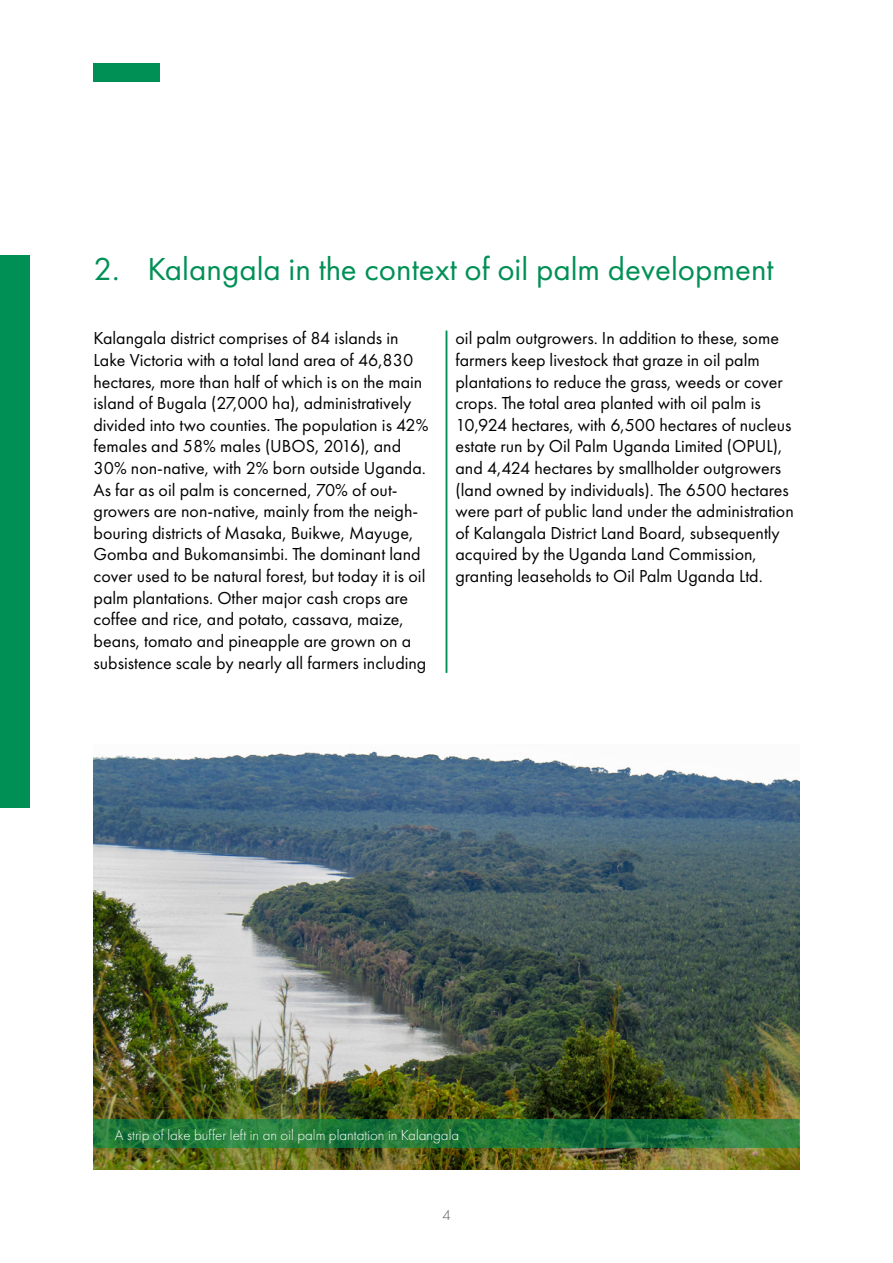
<style>
.page{position:relative;width:893px;height:1263px;background:#fff}
.page>*{position:absolute;margin:0;border:0;box-sizing:border-box;transform-origin:0 0}
.t1{font:33px "Futura PT";color:#009055}
.body{font:18px/21.6px "Futura PT";color:#000}
.body-2{font:300 15px "Futura PT";color:#fff}
.t2{font:300 15px "Futura PT";color:#58595b}
</style>
<div class="page">
<hr style="left:446px;top:331px;width:1px;height:342px;background:#009055">
<img style="left:94px;top:751px;width:705px;height:418px">
<div style="left:94px;top:64px;width:66px;height:18px;background:#009055"></div>
<div style="left:0;top:255px;width:30px;height:553px;background:#009055"></div>
<svg style="left:94px;top:1120px;width:705px;height:28px;background:#21783b"></svg>
<p class="t1" style="left:94px;top:250px;width:682px">2. Kalangala in the context of oil palm development</p>
<p class="body" style="left:94px;top:328px;width:336px">Kalangala district comprises of 84 islands in Lake Victoria with a total land area of 46,830 hectares, more than half of which is on the main island of Bugala (27,000 ha), administratively divided into two counties. The population is 42% females and 58% males (UBOS, 2016), and 30% non-native, with 2% born outside Uganda.<br>As far as oil palm is concerned, 70% of out&shy;growers are non-native, mainly from the neigh&shy;bouring districts of Masaka, Buikwe, Mayuge, Gomba and Bukomansimbi. The dominant land cover used to be natural forest, but today it is oil palm plantations. Other major cash crops are coffee and rice, and potato, cassava, maize, beans, tomato and pineapple are grown on a subsistence scale by nearly all farmers including</p>
<p class="body" style="left:455px;top:328px;width:340px">oil palm outgrowers. In addition to these, some farmers keep livestock that graze in oil palm plantations to reduce the grass, weeds or cover crops. The total area planted with oil palm is 10,924 hectares, with 6,500 hectares of nucleus estate run by Oil Palm Uganda Limited (OPUL), and 4,424 hectares by smallholder outgrowers (land owned by individuals). The 6500 hectares were part of public land under the administration of Kalangala District Land Board, subsequently acquired by the Uganda Land Commission, granting leaseholds to Oil Palm Uganda Ltd.</p>
<p class="body-2" style="left:115px;top:1126px;width:346px">A strip of lake buffer left in an oil palm plantation in Kalangala</p>
<p class="t2" style="left:442px;top:1207px;width:10px">4</p>
</div>
